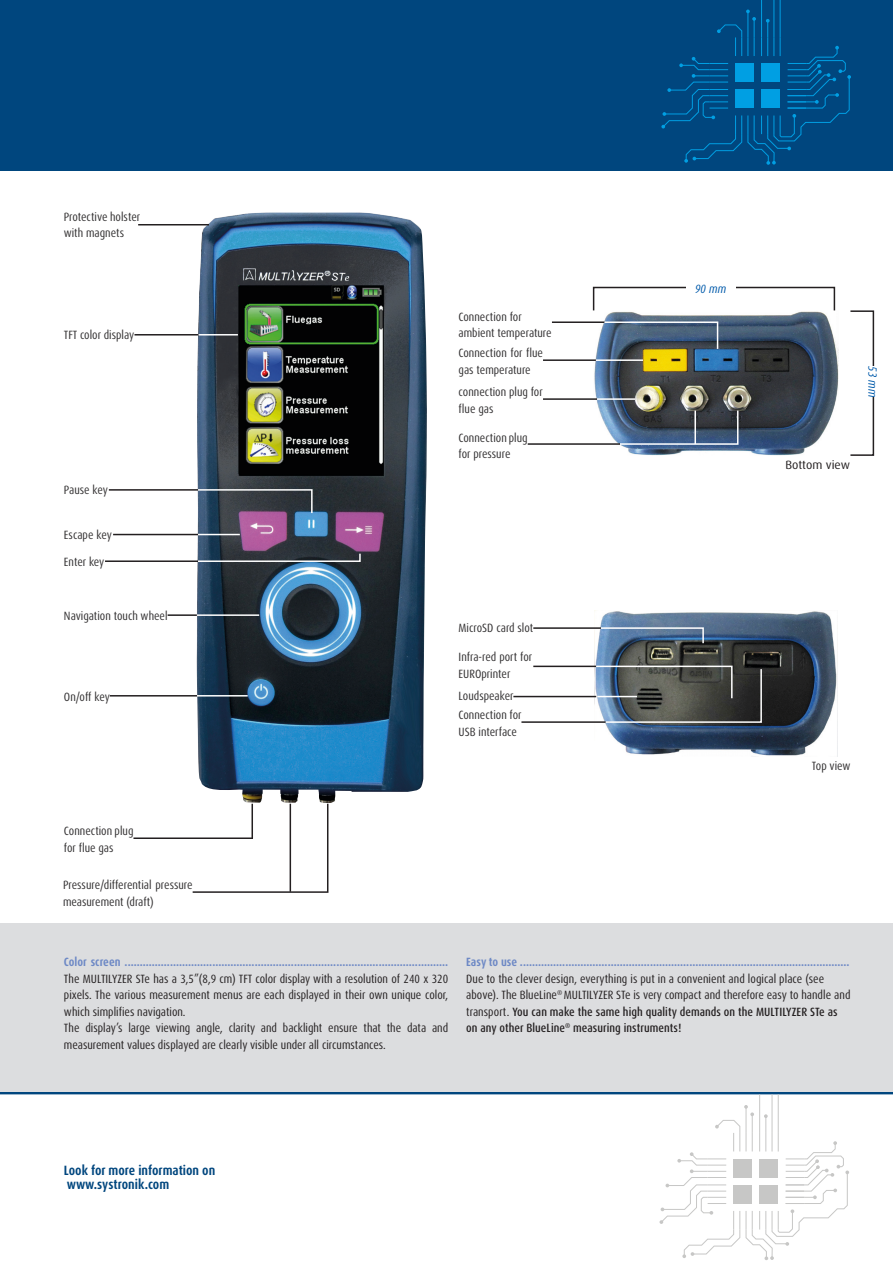
<style>
.page{position:relative;width:893px;height:1263px;background:#fff}
.page>*{position:absolute;margin:0;border:0;box-sizing:border-box;transform-origin:0 0}
.t1{font:700 condensed 13.5px/14.2px "Dax Pro";color:#00467e}
.t2{font:condensed 12px/16.5px "Dax Pro";color:#231f20}
.t3{font:condensed 12px/16.5px "Dax Pro";color:#312f30}
.t4{font:700 condensed 12px "Dax Pro";color:#6d88c5}
.t5{font:12px "Dax Pro";color:#231f20}
.t6{font:italic condensed 12px "Dax Pro";color:#015aaa}
.s1{font-weight:500}
</style>
<div class="page">
<div style="left:0;top:0;width:893px;height:171px;background:#00467e"></div>
<hr style="left:0;top:1091px;width:893px;height:3px;background:#00467e">
<hr style="left:780px;top:0;width:1px;height:38px;background:#009fe3">
<hr style="left:774px;top:0;width:1px;height:38px;background:#009fe3">
<hr style="left:761px;top:0;width:1px;height:38px;background:#009fe3">
<svg style="left:661px;top:10px;width:189px;height:155px"></svg>
<hr style="left:778px;top:1094px;width:1px;height:39px;background:#c7c7c6">
<hr style="left:772px;top:1094px;width:1px;height:39px;background:#c7c7c6">
<hr style="left:759px;top:1094px;width:1px;height:39px;background:#c7c7c6">
<svg style="left:659px;top:1105px;width:190px;height:155px"></svg>
<img style="left:195px;top:213px;width:232px;height:590px">
<div style="left:0;top:923px;width:893px;height:168px;background:#dcdddf"></div>
<hr style="left:133px;top:837px;width:120px;height:2px;background:#231f20">
<svg style="left:191px;top:802px;width:138px;height:91px"></svg>
<hr style="left:290px;top:804px;width:1px;height:88px;background:#231f20">
<hr style="left:110px;top:695px;width:87px;height:1px;background:#231f20">
<hr style="left:197px;top:695px;width:51px;height:1px;background:#fff">
<hr style="left:168px;top:614px;width:29px;height:2px;background:#231f20">
<hr style="left:197px;top:614px;width:62px;height:2px;background:#fff">
<hr style="left:105px;top:560px;width:93px;height:2px;background:#231f20">
<svg style="left:196px;top:552px;width:165px;height:11px;background:#49525a"></svg>
<hr style="left:113px;top:534px;width:85px;height:1px;background:#231f20">
<hr style="left:198px;top:534px;width:42px;height:1px;background:#fff">
<hr style="left:109px;top:489px;width:89px;height:2px;background:#231f20">
<svg style="left:196px;top:488px;width:117px;height:27px;background:#4a505d"></svg>
<hr style="left:134px;top:334px;width:65px;height:1px;background:#231f20">
<hr style="left:199px;top:334px;width:39px;height:1px;background:#fff">
<hr style="left:138px;top:224px;width:71px;height:1px;background:#231f20">
<img style="left:594px;top:310px;width:244px;height:146px">
<img style="left:594px;top:610px;width:243px;height:146px">
<hr style="left:528px;top:443px;width:92px;height:2px;background:#231f20">
<svg style="left:618px;top:409px;width:121px;height:36px;background:#475568"></svg>
<hr style="left:543px;top:398px;width:54px;height:2px;background:#231f20">
<hr style="left:597px;top:398px;width:38px;height:2px;background:#fff">
<hr style="left:543px;top:359px;width:53px;height:2px;background:#231f20">
<hr style="left:596px;top:359px;width:47px;height:2px;background:#fff">
<hr style="left:552px;top:321px;width:53px;height:2px;background:#231f20">
<svg style="left:603px;top:321px;width:116px;height:29px;background:#51647a"></svg>
<div style="left:593px;top:287px;width:242px;height:24px;border:2px solid #231f20"></div>
<div style="left:686px;top:283px;width:50px;height:10px;background:#fff"></div>
<div style="left:850px;top:310px;width:24px;height:146px;border:2px solid #231f20"></div>
<div style="left:868px;top:366px;width:10px;height:31px;background:#fff"></div>
<hr style="left:533px;top:627px;width:68px;height:2px;background:#231f20">
<svg style="left:599px;top:627px;width:106px;height:18px;background:#5e7997"></svg>
<hr style="left:533px;top:666px;width:63px;height:1px;background:#231f20">
<hr style="left:513px;top:696px;width:83px;height:1px;background:#231f20">
<hr style="left:521px;top:721px;width:85px;height:2px;background:#231f20">
<svg style="left:595px;top:665px;width:168px;height:59px;background:#5a5f60"></svg>
<p class="t3" style="left:64px;top:209px;width:78px">Protective holster with magnets</p>
<p class="t3" style="left:64px;top:327px;width:72px">TFT color display</p>
<p class="t3" style="left:64px;top:481px;width:46px">Pause key</p>
<p class="t3" style="left:64px;top:526px;width:49px">Escape key</p>
<p class="t3" style="left:64px;top:554px;width:42px">Enter key</p>
<p class="t3" style="left:64px;top:607px;width:105px">Navigation touch wheel</p>
<p class="t3" style="left:64px;top:688px;width:48px">On/off key</p>
<p class="t3" style="left:459px;top:308px;width:95px">Connection for ambient temperature</p>
<p class="t3" style="left:459px;top:345px;width:86px">Connection for flue gas temperature</p>
<p class="t3" style="left:459px;top:384px;width:86px">connection plug for flue gas</p>
<p class="t3" style="left:459px;top:429px;width:71px">Connection plug for pressure</p>
<p class="t3" style="left:459px;top:619px;width:76px">MicroSD card slot</p>
<p class="t3" style="left:459px;top:649px;width:75px">Infra-red port for<br>EUROprinter</p>
<p class="t3" style="left:459px;top:707px;width:65px">Connection for<br>USB interface</p>
<p class="t3" style="left:459px;top:688px;width:56px">Loudspeaker</p>
<p class="t6" style="left:695px;top:281px;width:33px">90 mm</p>
<p class="t6" style="left:880px;top:366px;width:32px;rotate:90deg">53 mm</p>
<p class="t5" style="left:785px;top:457px;width:66px">Bottom view</p>
<p class="t3" style="left:812px;top:758px;width:40px">Top view</p>
<p class="t3" style="left:64px;top:823px;width:71px">Connection plug for flue gas</p>
<p class="t3" style="left:63px;top:877px;width:131px">Pressure/differential pressure measurement (draft)</p>
<p class="t4" style="left:64px;top:954px;width:386px">Color screen ...........................................................................................................</p>
<p class="t2" style="left:64px;top:971px;width:386px">The MULTILYZER STe has a 3,5”(8,9 cm) TFT color display with a resolution of 240 x 320 pixels. The various measurement menus are each displayed in their own unique color, which simplifies navigation.<br>The display’s large viewing angle, clarity and backlight ensure that the data and measurement values displayed are clearly visible under all circumstances.</p>
<p class="t4" style="left:466px;top:954px;width:385px">Easy to use .............................................................................................................</p>
<p class="t2" style="left:466px;top:971px;width:386px">Due to the clever design, everything is put in a convenient and logical place (see above). The BlueLine<sup>®</sup> MULTILYZER STe is very compact and therefore easy to handle and transport. <span class="s1">You can make the same high quality demands on the MULTILYZER STe as on any other BlueLine</span><sup>®</sup> <span class="s1">measuring instruments!</span></p>
<p class="t1" style="left:64px;top:1163px;width:153px">Look for more information on www.systronik.com</p>
</div>
